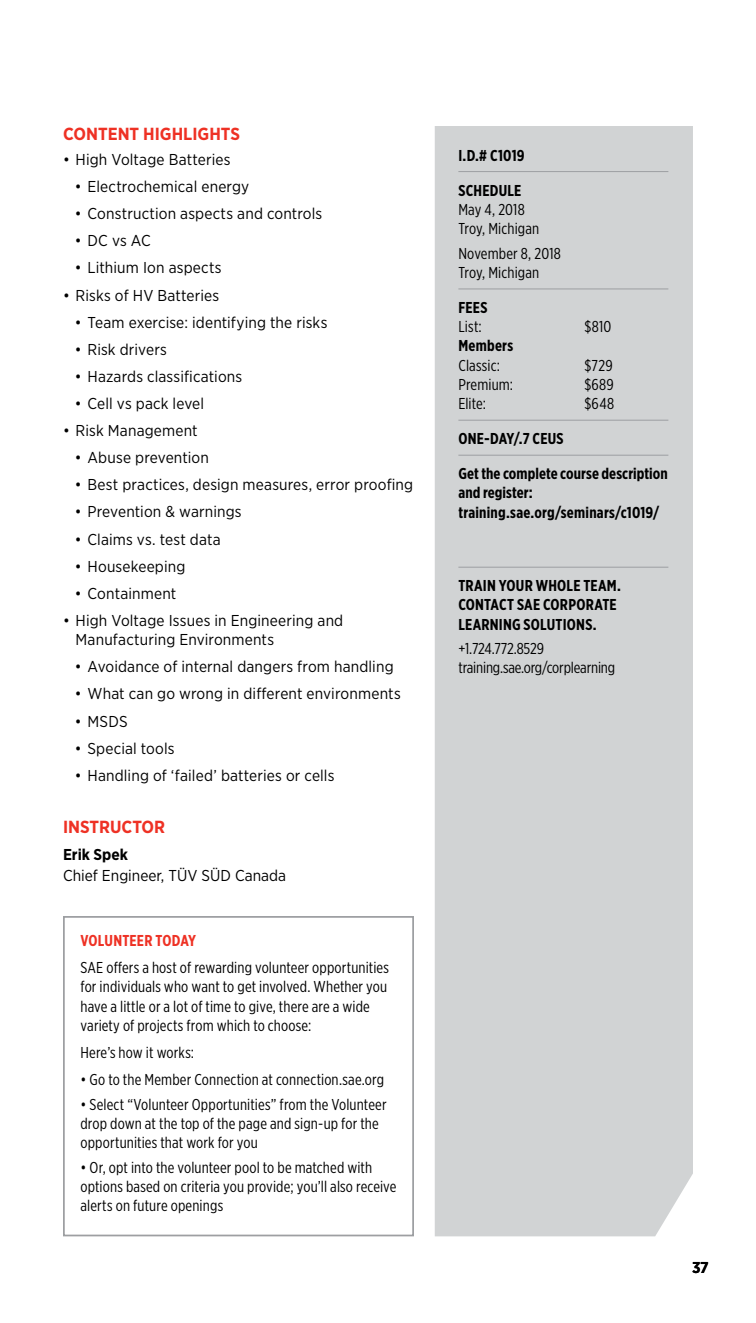
<style>
.page{position:relative;width:756px;height:1323px;background:#fff}
.page>*{position:absolute;margin:0;border:0;box-sizing:border-box;transform-origin:0 0}
.t1{font:700 17.5px "Gotham Narrow";color:#ee3124}
.t2{font:15.75px/19.2px "Gotham Narrow";letter-spacing:.01em;color:#000}
.t3{font:15.75px/19.2px "Gotham X Narrow";letter-spacing:.01em;color:#000}
.t4{font:700 15.75px/19.2px "Gotham X Narrow";letter-spacing:.01em;color:#000}
.t5{font:15.75px/19.2px "Gotham X Narrow";letter-spacing:-.01em;color:#000}
.t6{font:700 15.75px "Gotham X Narrow";letter-spacing:.01em;color:#ee3124}
.t7{font:700 15.75px "Gotham Narrow";color:#000}
</style>
<div class="page">
<div style="left:63px;top:916px;width:351px;height:320px;border:2px solid #9d9fa2"></div>
<div style="left:435px;top:126px;width:258px;height:1110px;background:#d1d3d4"></div>
<hr style="left:458px;top:171px;width:210px;height:1px;background:#9d9fa2">
<hr style="left:458px;top:289px;width:210px;height:1px;background:#9d9fa2">
<hr style="left:458px;top:420px;width:210px;height:1px;background:#9d9fa2">
<hr style="left:458px;top:455px;width:210px;height:1px;background:#9d9fa2">
<hr style="left:458px;top:567px;width:210px;height:1px;background:#9d9fa2">
<p class="t1" style="left:63px;top:123px;width:178px">CONTENT HIGHLIGHTS</p>
<p class="t2" style="left:63px;top:149px;width:169px">• High Voltage Batteries</p>
<p class="t2" style="left:75px;top:177px;width:176px">• Electrochemical energy</p>
<p class="t2" style="left:75px;top:204px;width:249px">• Construction aspects and controls</p>
<p class="t2" style="left:75px;top:231px;width:78px">• DC vs AC</p>
<p class="t2" style="left:75px;top:258px;width:148px">• Lithium Ion aspects</p>
<p class="t2" style="left:63px;top:285px;width:158px">• Risks of HV Batteries</p>
<p class="t2" style="left:75px;top:312px;width:254px">• Team exercise: identifying the risks</p>
<p class="t2" style="left:75px;top:339px;width:94px">• Risk drivers</p>
<p class="t2" style="left:75px;top:366px;width:169px">• Hazards classifications</p>
<p class="t2" style="left:75px;top:394px;width:131px">• Cell vs pack level</p>
<p class="t2" style="left:63px;top:421px;width:136px">• Risk Management</p>
<p class="t2" style="left:75px;top:448px;width:136px">• Abuse prevention</p>
<p class="t2" style="left:75px;top:475px;width:340px">• Best practices, design measures, error proofing</p>
<p class="t2" style="left:75px;top:502px;width:168px">• Prevention &amp; warnings</p>
<p class="t2" style="left:75px;top:529px;width:147px">• Claims vs. test data</p>
<p class="t2" style="left:75px;top:556px;width:112px">• Housekeeping</p>
<p class="t2" style="left:75px;top:583px;width:103px">• Containment</p>
<p class="t2" style="left:76px;top:611px;width:269px;text-indent:-13px">• High Voltage Issues in Engineering and<br>Manufacturing Environments</p>
<p class="t2" style="left:75px;top:657px;width:320px">• Avoidance of internal dangers from handling</p>
<p class="t2" style="left:75px;top:684px;width:327px">• What can go wrong in different environments</p>
<p class="t2" style="left:75px;top:711px;width:54px">• MSDS</p>
<p class="t2" style="left:75px;top:738px;width:101px">• Special tools</p>
<p class="t2" style="left:75px;top:765px;width:261px">• Handling of ‘failed’ batteries or cells</p>
<p class="t1" style="left:63px;top:816px;width:104px">INSTRUCTOR</p>
<p class="t7" style="left:63px;top:844px;width:67px">Erik Spek</p>
<p class="t2" style="left:63px;top:866px;width:224px">Chief Engineer, TÜV SÜD Canada</p>
<p class="t6" style="left:80px;top:931px;width:117px">VOLUNTEER TODAY</p>
<p class="t3" style="left:80px;top:958px;width:310px">SAE offers a host of rewarding volunteer opportunities for individuals who want to get involved. Whether you have a little or a lot of time to give, there are a wide variety of projects from which to choose:</p>
<p class="t3" style="left:80px;top:1043px;width:115px">Here’s how it works:</p>
<p class="t3" style="left:80px;top:1070px;width:305px">• Go to the Member Connection at connection.sae.org</p>
<p class="t3" style="left:80px;top:1094px;width:308px">• Select “Volunteer Opportunities” from the Volunteer drop down at the top of the page and sign-up for the opportunities that work for you</p>
<p class="t3" style="left:80px;top:1158px;width:317px">• Or, opt into the volunteer pool to be matched with options based on criteria you provide; you’ll also receive alerts on future openings</p>
<p class="t4" style="left:458px;top:145px;width:68px">I.D.# C1019</p>
<p class="t4" style="left:458px;top:180px;width:65px">SCHEDULE</p>
<p class="t3" style="left:458px;top:199px;width:82px">May 4, 2018<br>Troy, Michigan</p>
<p class="t3" style="left:458px;top:243px;width:104px">November 8, 2018<br>Troy, Michigan</p>
<p class="t4" style="left:458px;top:298px;width:31px">FEES</p>
<p class="t3" style="left:458px;top:317px;width:25px">List:</p>
<p class="t3" style="left:584px;top:317px;width:28px">$810</p>
<p class="t4" style="left:458px;top:336px;width:56px">Members</p>
<p class="t3" style="left:458px;top:355px;width:43px">Classic:</p>
<p class="t3" style="left:584px;top:355px;width:30px">$729</p>
<p class="t3" style="left:458px;top:375px;width:56px">Premium:</p>
<p class="t3" style="left:584px;top:375px;width:31px">$689</p>
<p class="t3" style="left:458px;top:394px;width:29px">Elite:</p>
<p class="t3" style="left:584px;top:394px;width:31px">$648</p>
<p class="t4" style="left:458px;top:429px;width:107px">ONE-DAY/.7 CEUS</p>
<p class="t4" style="left:458px;top:464px;width:211px">Get the complete course description and register: training.sae.org/seminars/c1019/</p>
<p class="t4" style="left:458px;top:576px;width:164px">TRAIN YOUR WHOLE TEAM.<br>CONTACT SAE CORPORATE<br>LEARNING SOLUTIONS.</p>
<p class="t5" style="left:458px;top:639px;width:158px">+1.724.772.8529 training.sae.org/corplearning</p>
<p class="t7" style="left:692px;top:1257px;width:18px">37</p>
</div>
